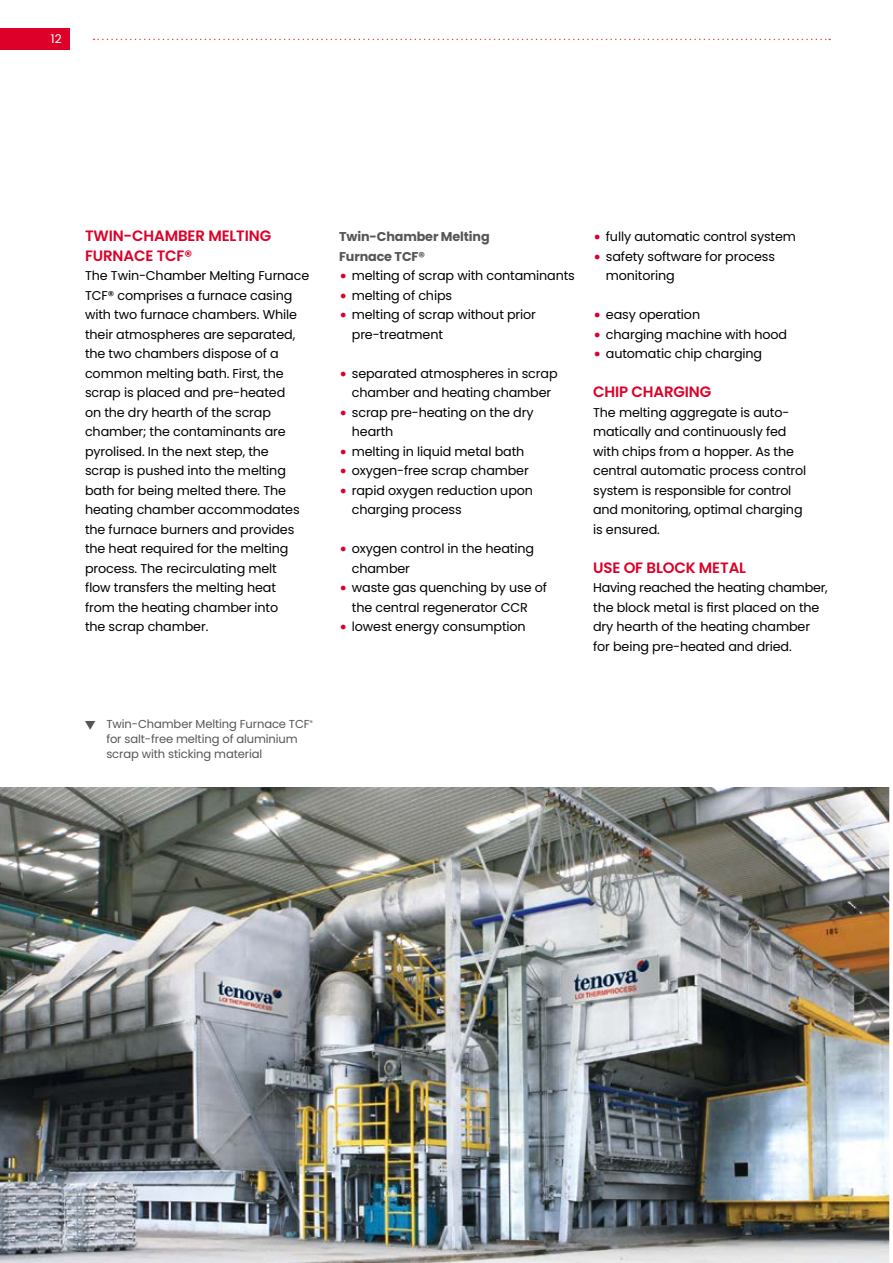
<style>
.page{position:relative;width:893px;height:1263px;background:#fff}
.page>*{position:absolute;margin:0;border:0;box-sizing:border-box;transform-origin:0 0}
.t1{font:600 15px/19.5px "Poppins";letter-spacing:-.01em;color:#dd0029}
.t2{font:12.75px/19.5px "Poppins";letter-spacing:-.01em;color:#000}
.t3{font:700 12.75px/19.5px "Poppins";letter-spacing:-.01em;color:#565656}
.t4{font:12px "Poppins";color:#fff}
.t5{font:11.55px/15px "Poppins";letter-spacing:-.01em;color:#565656}
.s1{font-weight:500;font-size:18px;color:#dd0029}
</style>
<div class="page">
<svg style="left:94px;top:39px;width:736px;height:1px"></svg>
<div style="left:0;top:29px;width:70px;height:21px;background:#dd0029"></div>
<img style="left:0;top:787px;width:889px;height:476px">
<p class="t4" style="left:51px;top:32px;width:12px">12</p>
<p class="t1" style="left:85px;top:226px;width:188px">TWIN-CHAMBER MELTING<br>FURNACE TCF®</p>
<p class="t2" style="left:85px;top:266px;width:226px">The Twin-Chamber Melting Furnace<br>TCF® comprises a furnace casing with two furnace chambers. While their atmospheres are separated, the two chambers dispose of a common melting bath. First, the scrap is placed and pre-heated<br>on the dry hearth of the scrap chamber; the contaminants are pyrolised. In the next step, the<br>scrap is pushed into the melting bath for being melted there. The heating chamber accommodates the furnace burners and provides the heat required for the melting process. The recirculating melt<br>flow transfers the melting heat<br>from the heating chamber into<br>the scrap chamber.</p>
<p class="t5" style="left:106px;top:717px;width:208px">Twin-Chamber Melting Furnace TCF<sup>® </sup>for salt-free melting of aluminium scrap with sticking material</p>
<p class="t3" style="left:339px;top:227px;width:152px">Twin-Chamber Melting<br>Furnace TCF®</p>
<p class="t2" style="left:339px;top:266px;width:237px"><span class="s1">•</span> melting of scrap with contaminants</p>
<p class="t2" style="left:339px;top:285px;width:115px"><span class="s1">•</span> melting of chips</p>
<p class="t2" style="left:352px;top:305px;width:186px;text-indent:-13px"><span class="s1">•</span> melting of scrap without prior pre-treatment</p>
<p class="t2" style="left:339px;top:363px;width:220px;text-align:center"><span class="s1">•</span> separated atmospheres in scrap chamber and heating chamber</p>
<p class="t2" style="left:352px;top:402px;width:183px;text-indent:-13px"><span class="s1">•</span> scrap pre-heating on the dry hearth</p>
<p class="t2" style="left:339px;top:441px;width:187px"><span class="s1">•</span> melting in liquid metal bath</p>
<p class="t2" style="left:339px;top:461px;width:191px"><span class="s1">•</span> oxygen-free scrap chamber</p>
<p class="t2" style="left:352px;top:480px;width:183px;text-indent:-13px"><span class="s1">•</span> rapid oxygen reduction upon charging process</p>
<p class="t2" style="left:352px;top:539px;width:184px;text-indent:-13px"><span class="s1">•</span> oxygen control in the heating chamber</p>
<p class="t2" style="left:339px;top:578px;width:209px;text-align:center"><span class="s1">•</span> waste gas quenching by use of the central regenerator CCR</p>
<p class="t2" style="left:339px;top:617px;width:188px"><span class="s1">•</span> lowest energy consumption</p>
<p class="t2" style="left:593px;top:227px;width:204px"><span class="s1">•</span> fully automatic control system</p>
<p class="t2" style="left:606px;top:246px;width:171px;text-indent:-13px"><span class="s1">•</span> safety software for process monitoring</p>
<p class="t2" style="left:593px;top:305px;width:109px"><span class="s1">•</span> easy operation</p>
<p class="t2" style="left:593px;top:324px;width:195px"><span class="s1">•</span> charging machine with hood</p>
<p class="t2" style="left:593px;top:344px;width:171px"><span class="s1">•</span> automatic chip charging</p>
<p class="t1" style="left:593px;top:382px;width:120px">CHIP CHARGING</p>
<p class="t2" style="left:593px;top:402px;width:215px">The melting aggregate is auto&shy;matically and continuously fed with chips from a hopper. As the central automatic process control system is responsible for control and monitoring, optimal charging is ensured.</p>
<p class="t1" style="left:593px;top:558px;width:154px">USE OF BLOCK METAL</p>
<p class="t2" style="left:593px;top:578px;width:236px">Having reached the heating chamber, the block metal is first placed on the dry hearth of the heating chamber for being pre-heated and dried.</p>
</div>
